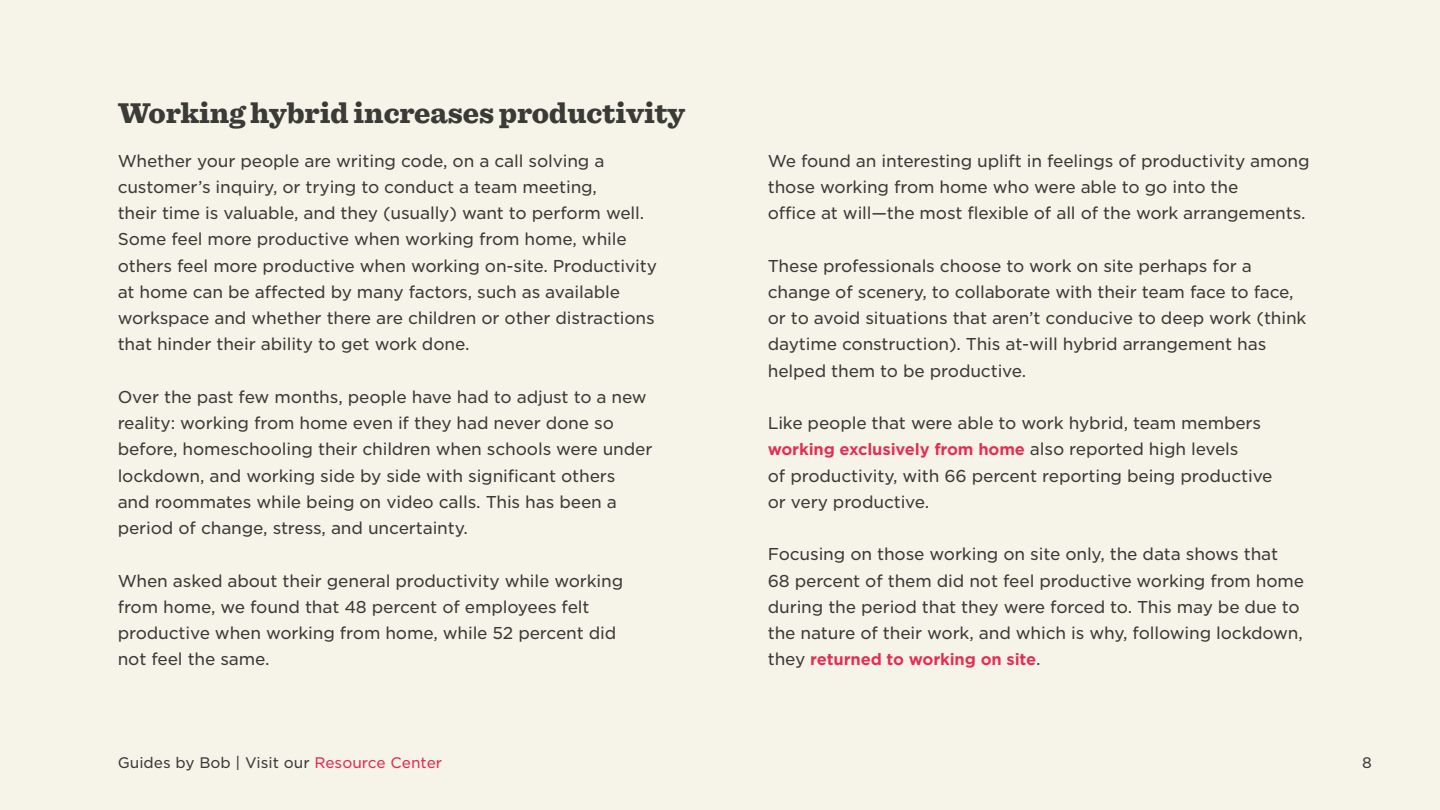
<style>
.page{position:relative;width:1440px;height:810px;background:#f6f3e8}
.page>*{position:absolute;margin:0;border:0;box-sizing:border-box;transform-origin:0 0}
.t1{font:900 30px "Sentinel";color:#3a3a37}
.t2{font:16.5px/26.2px "Gotham S Sm";letter-spacing:-.01em;color:#3a3a37}
.t3{font:700 15.75px "Gotham S Sm";letter-spacing:-.01em;color:#e52c51}
.t4{font:14.7px "Gotham S Sm";color:#3a3a37}
.s1{color:#e32b52}
.s2{font-weight:400;font-size:16.5px;color:#3a3a37}
</style>
<div class="page">
<h1 class="t1" style="left:118px;top:95px;width:569px">Working hybrid increases productivity</h1>
<p class="t2" style="left:118px;top:147px;width:541px">Whether your people are writing code, on a call solving a customer s’ inquiry, or trying to conduct a team meeting,<br>their time is valuable, and they (usually) want to perform well.<br>Some feel more productive when working from home, while others feel more productive when working on-site. Productivity at home can be affected by many factors, such as available workspace and whether there are children or other distractions that hinder their ability to get work done.</p>
<p class="t2" style="left:118px;top:383px;width:536px">Over the past few months, people have had to adjust to a new reality: working from home even if they had never done so before, homeschooling their children when schools were under lockdown, and working side by side with significant others<br>and roommates while being on video calls. This has been a period of change, stress, and uncertainty.</p>
<p class="t2" style="left:118px;top:567px;width:507px">When asked about their general productivity while working from home, we found that 48 percent of employees felt productive when working from home, while 52 percent did not feel the same.</p>
<p class="t4" style="left:118px;top:753px;width:326px">Guides by Bob | Visit our <span class="s1">Resource Center</span></p>
<p class="t2" style="left:768px;top:147px;width:543px">We found an interesting uplift in feelings of productivity among those working from home who were able to go into the<br>office at will—the most flexible of all of the work arrangements.</p>
<p class="t2" style="left:768px;top:252px;width:540px">These professionals choose to work on site perhaps for a change of scenery, to collaborate with their team face to face, or to avoid situations that aren t’ conducive to deep work (think daytime construction .) This at-will hybrid arrangement has helped them to be productive.</p>
<p class="t2" style="left:768px;top:410px;width:495px">Like people that were able to work hybrid, team members</p>
<p class="t3" style="left:768px;top:439px;width:472px">working exclusively from home <span class="s2">also reported high levels</span></p>
<p class="t2" style="left:768px;top:462px;width:506px">of productivity, with 66 percent reporting being productive or very productive.</p>
<p class="t2" style="left:768px;top:541px;width:538px">Focusing on those working on site only, the data shows that 68 percent of them did not feel productive working from home during the period that they were forced to. This may be due to the nature of their work, and which is why, following lockdown,</p>
<p class="t3" style="left:768px;top:649px;width:274px"><span class="s2">they</span> returned to working on site<span class="s2">.</span></p>
<p class="t4" style="left:1362px;top:753px;width:11px">8</p>
</div>
